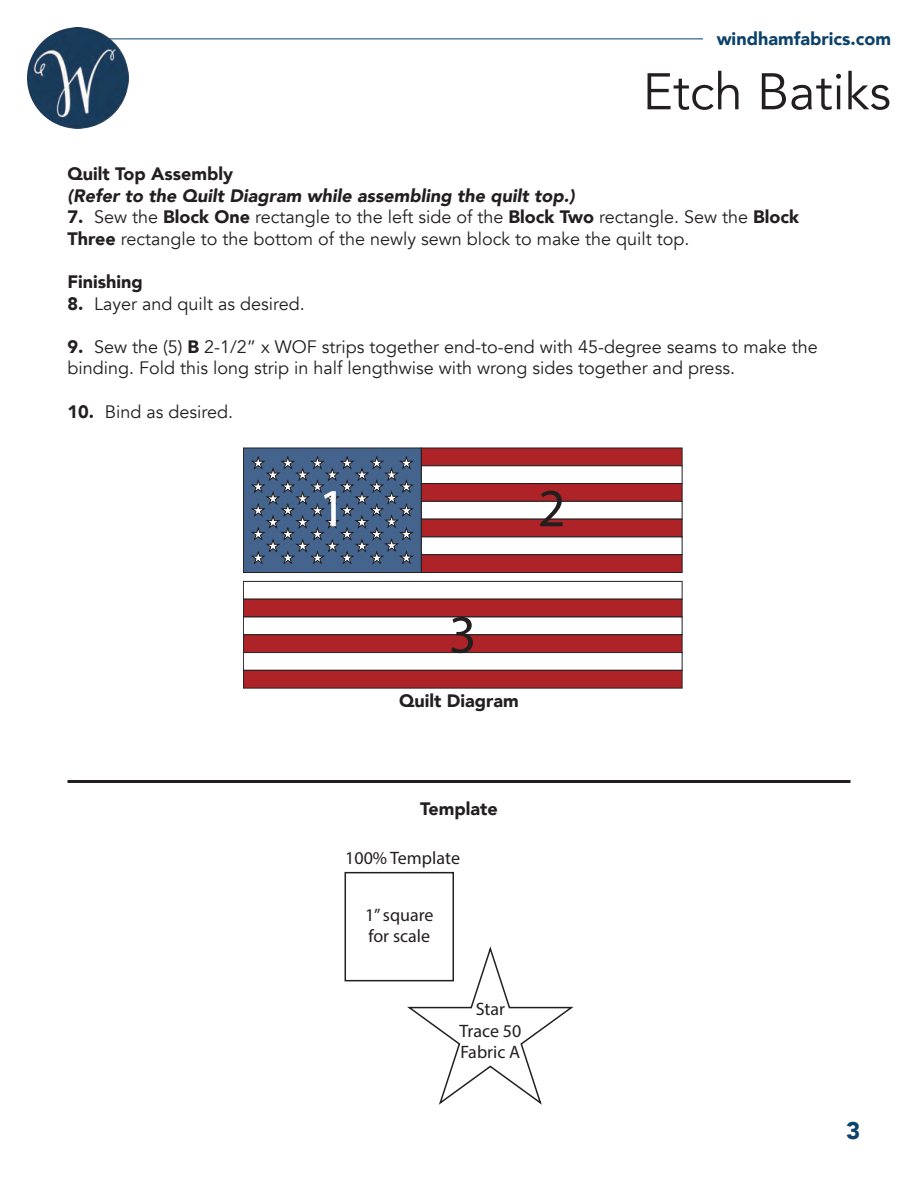
<style>
.page{position:relative;width:918px;height:1188px;background:#fff}
.page>*{position:absolute;margin:0;border:0;box-sizing:border-box;transform-origin:0 0}
.t1{font:54px "Myriad Pro";color:#231f20}
.t2{font:54px "Myriad Pro";color:#fff}
.t3{font:51px "Avenir";color:#231f20}
.t4{font:900 24px "Avenir";color:#0d426a}
.t5{font:18px/21.6px "Avenir";color:#231f20}
.t6{font:italic 900 18px "Avenir";color:#231f20}
.t7{font:18px/21.6px "Myriad Pro";color:#231f20;text-align:center}
.t8{font:900 18px "Avenir";color:#231f20}
.t9{font:900 18px "Avenir";color:#0d426a}
.s1{font-weight:900}
</style>
<div class="page">
<img style="left:27px;top:27px;width:102px;height:102px;border-radius:51px">
<hr style="left:109px;top:39px;width:594px;height:1px;background:#0d426a">
<div style="left:421px;top:448px;width:261px;height:18px;background:#ae2327"></div>
<div style="left:421px;top:465px;width:261px;height:19px;background:#fff;border:1px solid #231f20"></div>
<div style="left:421px;top:483px;width:261px;height:19px;background:#ae2327;border:1px solid #231f20"></div>
<div style="left:421px;top:501px;width:261px;height:19px;background:#fff;border:1px solid #231f20"></div>
<div style="left:421px;top:519px;width:261px;height:18px;background:#ae2327;border:1px solid #231f20"></div>
<div style="left:421px;top:554px;width:261px;height:19px;background:#ae2327;border:1px solid #231f20"></div>
<div style="left:243px;top:581px;width:439px;height:19px;border:1px solid #231f20"></div>
<div style="left:243px;top:599px;width:439px;height:18px;background:#ae2327"></div>
<div style="left:243px;top:599px;width:439px;height:18px;border:1px solid #231f20"></div>
<div style="left:243px;top:635px;width:439px;height:18px;background:#ae2327"></div>
<div style="left:243px;top:634px;width:439px;height:19px;border:1px solid #231f20"></div>
<div style="left:243px;top:652px;width:439px;height:19px;border:1px solid #231f20"></div>
<div style="left:243px;top:670px;width:439px;height:18px;background:#ae2327"></div>
<div style="left:243px;top:670px;width:439px;height:18px;border:1px solid #231f20"></div>
<div style="left:243px;top:448px;width:178px;height:125px;background:#44648e"></div>
<div style="left:243px;top:448px;width:179px;height:125px;border:1px solid #231f20"></div>
<svg style="left:251px;top:456px;width:163px;height:109px"></svg>
<svg style="left:405px;top:947px;width:169px;height:158px"></svg>
<div style="left:345px;top:873px;width:108px;height:108px;background:#fff"></div>
<div style="left:345px;top:872px;width:109px;height:109px;border:2px solid #231f20"></div>
<hr style="left:68px;top:780px;width:782px;height:3px;background:#231f20">
<p class="t9" style="left:717px;top:27px;width:176px">windhamfabrics.com</p>
<h2 class="t3" style="left:643px;top:58px;width:250px">Etch Batiks</h2>
<p class="t8" style="left:68px;top:162px;width:167px">Quilt Top Assembly</p>
<p class="t6" style="left:68px;top:184px;width:509px">(Refer to the Quilt Diagram while assembling the quilt top.)</p>
<p class="t5" style="left:68px;top:207px;width:733px"><span class="s1">7.</span> Sew the <span class="s1">Block One</span> rectangle to the left side of the <span class="s1">Block Two</span> rectangle. Sew the <span class="s1">Block<br>Three</span> rectangle to the bottom of the newly sewn block to make the quilt top.</p>
<p class="t8" style="left:68px;top:270px;width:77px">Finishing</p>
<p class="t5" style="left:68px;top:293px;width:239px"><span class="s1">8.</span> Layer and quilt as desired.</p>
<p class="t5" style="left:68px;top:336px;width:752px"><span class="s1">9.</span> Sew the (5) <span class="s1">B</span> 2-1/2” x WOF strips together end-to-end with 45-degree seams to make the binding. Fold this long strip in half lengthwise with wrong sides together and press.</p>
<p class="t5" style="left:68px;top:401px;width:167px"><span class="s1">10.</span> Bind as desired.</p>
<h1 class="t2" style="left:318px;top:475px;width:29px">1</h1>
<h1 class="t1" style="left:538px;top:475px;width:29px">2</h1>
<h1 class="t1" style="left:449px;top:601px;width:29px">3</h1>
<p class="t8" style="left:399px;top:688px;width:121px">Quilt Diagram</p>
<p class="t8" style="left:420px;top:796px;width:79px">Template</p>
<p class="t7" style="left:345px;top:847px;width:116px">100% Template</p>
<p class="t7" style="left:365px;top:904px;width:70px;text-align:left">1” square for scale</p>
<p class="t7" style="left:459px;top:998px;width:63px">Star<br>Trace 50<br>Fabric A</p>
<h3 class="t4" style="left:846px;top:1115px;width:16px">3</h3>
</div>
